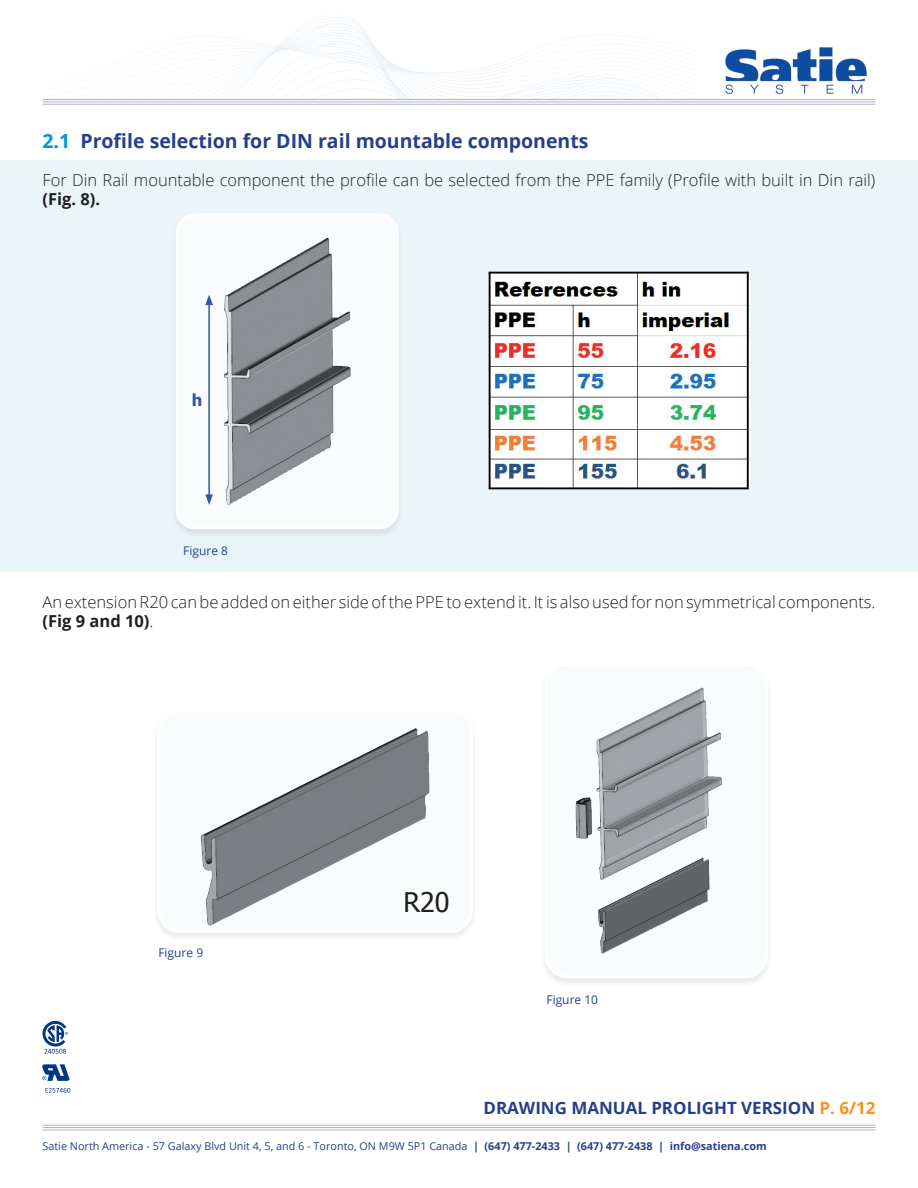
<style>
.page{position:relative;width:918px;height:1188px;background:#fff}
.page>*{position:absolute;margin:0;border:0;box-sizing:border-box;transform-origin:0 0}
.t1{font:27px "Tahoma";color:#231f20}
.t2{font:700 19.5px "Open Sans";color:#253f8e}
.t3{font:700 16.95px "Open Sans";color:#253f8e}
.t4{font:300 16.5px/19.5px "Open Sans";color:#231f20}
.t5{font:700 16.5px "Tahoma";color:#3a53a3}
.t6{font:12px "Open Sans";color:#253f8e}
.t7{font:10.8px "Open Sans";color:#253f8e}
.s1{color:#0095d9}
.s2{font-weight:700}
.s3{color:#f7931d}
</style>
<div class="page">
<hr style="left:43px;top:101px;width:832px;height:1px;background:#afb0d2">
<hr style="left:43px;top:99px;width:832px;height:1px;background:#afb0d2">
<hr style="left:43px;top:104px;width:832px;height:1px;background:#afb0d2">
<img style="left:725px;top:47px;width:142px;height:47px">
<svg style="left:42px;top:1064px;width:27px;height:17px"></svg>
<svg style="left:46px;top:1088px;width:24px;height:5px"></svg>
<svg style="left:43px;top:1021px;width:25px;height:33px"></svg>
<hr style="left:43px;top:1127px;width:832px;height:1px;background:#afb0d2">
<hr style="left:43px;top:1125px;width:832px;height:1px;background:#afb0d2">
<hr style="left:43px;top:1130px;width:832px;height:1px;background:#afb0d2">
<div style="left:0;top:160px;width:918px;height:412px;background:#eaf5fa"></div>
<div style="left:171px;top:213px;width:232px;height:325px;background:#e5eff4"></div>
<div style="left:177px;top:215px;width:220px;height:313px;background:#f9fcfd;border-radius:18px"></div>
<img style="left:223px;top:239px;width:109px;height:266px">
<div style="left:176px;top:213px;width:223px;height:316px;border:3px solid #fff;border-radius:18px"></div>
<img style="left:488px;top:271px;width:262px;height:219px">
<div style="left:540px;top:662px;width:232px;height:325px;background:#f9f9f9"></div>
<div style="left:546px;top:664px;width:221px;height:313px;background:#f9fcfd;border-radius:21px"></div>
<img style="left:576px;top:687px;width:146px;height:193px">
<div style="left:545px;top:662px;width:223px;height:316px;border:3px solid #fff;border-radius:21px"></div>
<div style="left:152px;top:709px;width:325px;height:233px;background:#f9f9f9"></div>
<div style="left:159px;top:711px;width:313px;height:221px;background:#f9fcfd;border-radius:21px"></div>
<img style="left:200px;top:728px;width:229px;height:198px">
<div style="left:157px;top:710px;width:316px;height:223px;border:3px solid #fff;border-radius:21px"></div>
<hr style="left:208px;top:303px;width:2px;height:194px;background:#3a53a3">
<svg style="left:205px;top:295px;width:8px;height:10px"></svg>
<svg style="left:205px;top:494px;width:8px;height:11px"></svg>
<svg style="left:70px;top:33px;width:627px;height:66px"></svg>
<p class="t2" style="left:43px;top:127px;width:548px"><span class="s1">2.1</span> Profile selection for DIN rail mountable components</p>
<p class="t4" style="left:43px;top:169px;width:834px">For Din Rail mountable component the profile can be selected from the PPE family (Profile with built in Din rail) <span class="s2">(Fig. 8).</span></p>
<p class="t5" style="left:192px;top:388px;width:12px">h</p>
<p class="t6" style="left:183px;top:543px;width:46px">Figure 8</p>
<p class="t4" style="left:43px;top:592px;width:834px">An extension R20 can be added on either side of the PPE to extend it. It is also used for non symmetrical components. <span class="s2">(Fig 9 and 10)</span>.</p>
<p class="t6" style="left:158px;top:945px;width:46px">Figure 9</p>
<p class="t1" style="left:403px;top:884px;width:48px">R20</p>
<p class="t6" style="left:547px;top:992px;width:53px">Figure 10</p>
<p class="t3" style="left:484px;top:1096px;width:393px">DRAWING MANUAL PROLIGHT VERSION <span class="s3">P. 6/12</span></p>
<p class="t7" style="left:43px;top:1139px;width:726px">Satie North America - 57 Galaxy Blvd Unit 4, 5, and 6 - Toronto, ON M9W 5P1 Canada <span class="s2">| (647) 477-2433 | (647) 477-2438 | info@satiena.com</span></p>
</div>
